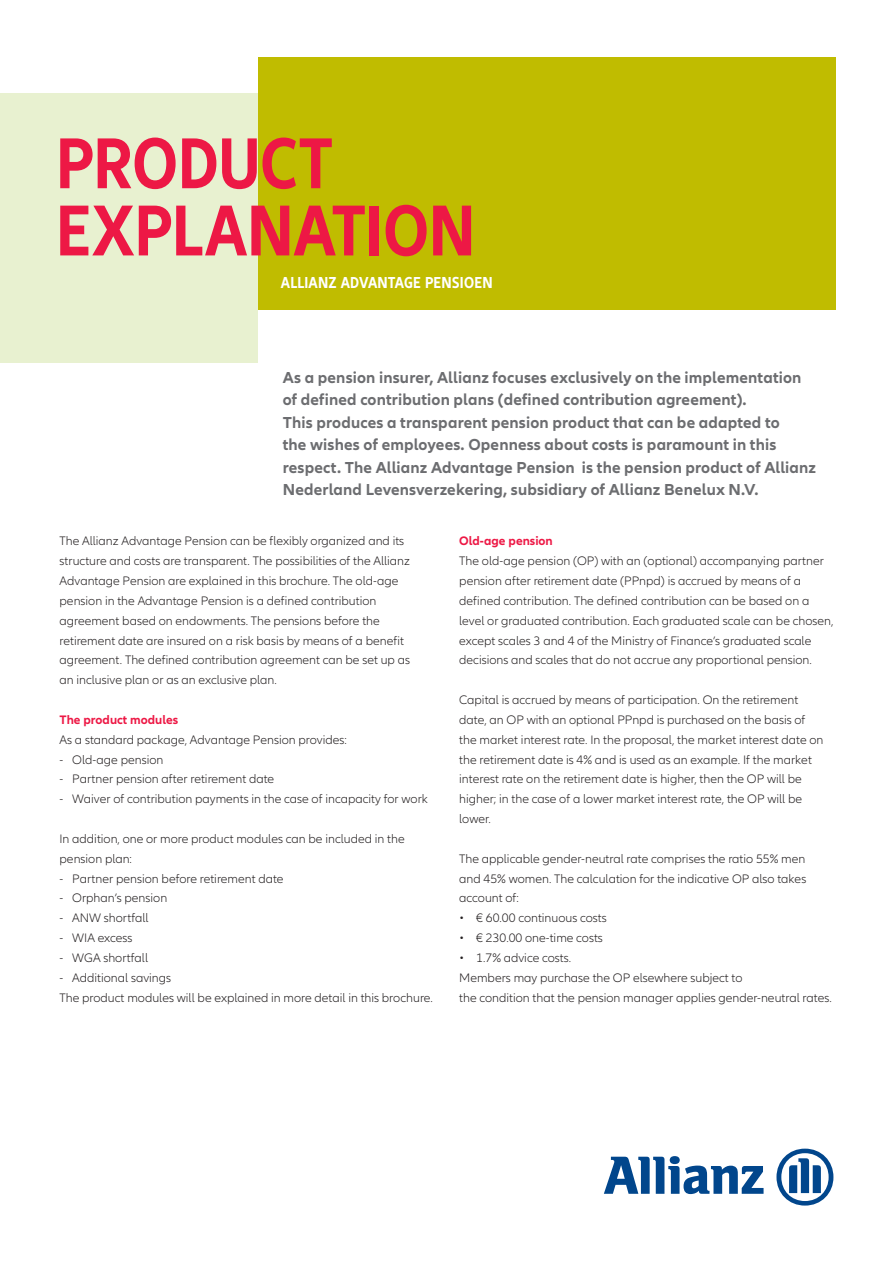
<style>
.page{position:relative;width:893px;height:1263px;background:#fff}
.page>*{position:absolute;margin:0;border:0;box-sizing:border-box;transform-origin:0 0}
.Headline_36pt{font:700 condensed 74.7px/67.2px "Allianz Neo";color:#ed1845}
.Lead_In_Grey{font:700 16.5px/22.5px "Allianz Neo";letter-spacing:.01em;color:#6c6d70}
.Intro_Caps_11pt{font:700 condensed 16.5px "Allianz Neo";letter-spacing:.01em;color:#fff}
.Artikel{font:300 12.75px/19.8px "Allianz Neo";color:#231f20}
.Kopjes{font:700 12.75px "Allianz Neo";color:#ed1845}
</style>
<div class="page">
<div style="left:0;top:93px;width:258px;height:270px;background:#e8f1d0"></div>
<div style="left:258px;top:57px;width:577px;height:252px;background:#c0bc00"></div>
<svg style="left:604px;top:1156px;width:159px;height:38px"></svg>
<svg style="left:776px;top:1148px;width:57px;height:57px"></svg>
<p class="Headline_36pt" style="left:56px;top:131px;width:421px">PRODUCT<br>EXPLANATION</p>
<p class="Intro_Caps_11pt" style="left:281px;top:273px;width:213px">ALLIANZ ADVANTAGE PENSIOEN</p>
<p class="Lead_In_Grey" style="left:283px;top:366px;width:520px">As a pension insurer, Allianz focuses exclusively on the implementation</p>
<p class="Lead_In_Grey" style="left:283px;top:389px;width:465px">of defined contribution plans (defined contribution agreement).</p>
<p class="Lead_In_Grey" style="left:283px;top:411px;width:535px">This produces a transparent pension product that can be adapted to<br>the wishes of employees. Openness about costs is paramount in this respect. The Allianz Advantage Pension is the pension product of Allianz Nederland Levensverzekering, subsidiary of Allianz Benelux N.V.</p>
<p class="Artikel" style="left:60px;top:532px;width:352px">The Allianz Advantage Pension can be flexibly organized and its structure and costs are transparent. The possibilities of the Allianz Advantage Pension are explained in this brochure. The old-age pension in the Advantage Pension is a defined contribution agreement based on endowments. The pensions before the retirement date are insured on a risk basis by means of a benefit agreement. The defined contribution agreement can be set up as</p>
<p class="Artikel" style="left:60px;top:670px;width:219px">an inclusive plan or as an exclusive plan.</p>
<p class="Kopjes" style="left:60px;top:712px;width:120px">The product modules</p>
<p class="Artikel" style="left:60px;top:730px;width:289px">As a standard package, Advantage Pension provides:</p>
<p class="Artikel" style="left:60px;top:750px;width:105px">- Old-age pension</p>
<p class="Artikel" style="left:60px;top:770px;width:216px">- Partner pension after retirement date</p>
<p class="Artikel" style="left:60px;top:789px;width:370px">- Waiver of contribution payments in the case of incapacity for work</p>
<p class="Artikel" style="left:60px;top:829px;width:347px">In addition, one or more product modules can be included in the pension plan:</p>
<p class="Artikel" style="left:60px;top:869px;width:226px">- Partner pension before retirement date</p>
<p class="Artikel" style="left:60px;top:889px;width:109px">- Orphan’s pension</p>
<p class="Artikel" style="left:60px;top:908px;width:91px">- ANW shortfall</p>
<p class="Artikel" style="left:60px;top:928px;width:75px">- WIA excess</p>
<p class="Artikel" style="left:60px;top:948px;width:90px">- WGA shortfall</p>
<p class="Artikel" style="left:60px;top:968px;width:113px">- Additional savings</p>
<p class="Artikel" style="left:60px;top:988px;width:375px">The product modules will be explained in more detail in this brochure.</p>
<p class="Kopjes" style="left:459px;top:534px;width:95px">Old-age pension</p>
<p class="Artikel" style="left:459px;top:551px;width:376px">The old-age pension (OP) with an (optional) accompanying partner pension after retirement date (PPnpd) is accrued by means of a defined contribution. The defined contribution can be based on a level or graduated contribution. Each graduated scale can be chosen, except scales 3 and 4 of the Ministry of Finance’s graduated scale decisions and scales that do not accrue any proportional pension.</p>
<p class="Artikel" style="left:459px;top:690px;width:366px">Capital is accrued by means of participation. On the retirement date, an OP with an optional PPnpd is purchased on the basis of the market interest rate. In the proposal, the market interest date on the retirement date is 4% and is used as an example. If the market interest rate on the retirement date is higher, then the OP will be higher; in the case of a lower market interest rate, the OP will be lower.</p>
<p class="Artikel" style="left:459px;top:849px;width:348px">The applicable gender-neutral rate comprises the ratio 55% men</p>
<p class="Artikel" style="left:459px;top:869px;width:349px">and 45% women. The calculation for the indicative OP also takes account of:</p>
<p class="Artikel" style="left:459px;top:908px;width:149px">• € 60.00 continuous costs</p>
<p class="Artikel" style="left:459px;top:928px;width:145px">• € 230.00 one-time costs</p>
<p class="Artikel" style="left:459px;top:948px;width:113px">• 1.7% advice costs.</p>
<p class="Artikel" style="left:459px;top:968px;width:285px">Members may purchase the OP elsewhere subject to</p>
<p class="Artikel" style="left:459px;top:988px;width:374px">the condition that the pension manager applies gender-neutral rates.</p>
</div>
